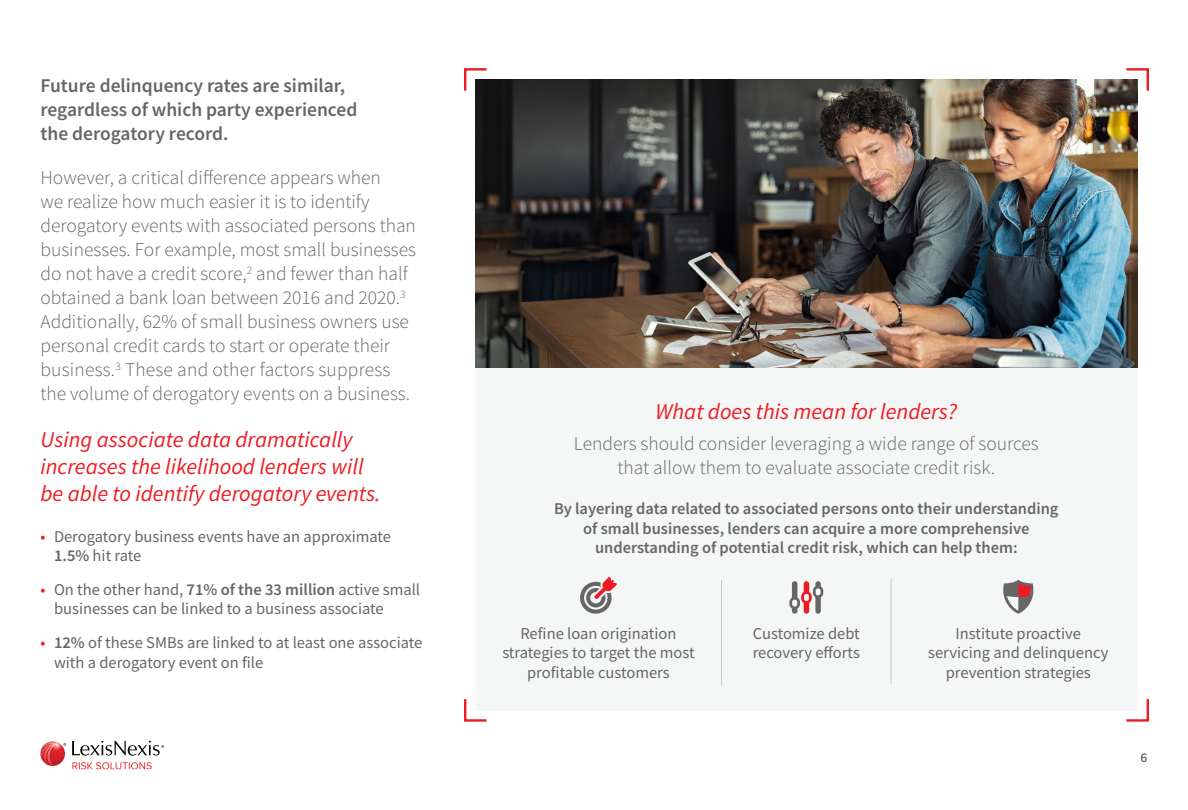
<style>
.page{position:relative;width:1188px;height:810px;background:#fff}
.page>*{position:absolute;margin:0;border:0;box-sizing:border-box;transform-origin:0 0}
.Body_Text{font:italic 22.5px/27px "Source Sans Pro";color:#ed1c24}
.Pull_Quote{font:italic 22.5px "Source Sans Pro";color:#ed1c24}
.Body_Text-2{font:300 19.5px/24px "Source Sans Pro";color:#666}
.Subhead{font:600 19.5px/24px "Source Sans Pro";color:#666}
.Small_body{font:16.5px/19.8px "Source Sans Pro";color:#666}
.Small_body-2{font:600 16.5px/19.8px "Source Sans Pro";color:#666;text-align:center}
.t1{font:600 13.5px "Source Sans Pro";color:#666}
.s1{color:#ed1c24}
.s2{font-weight:600}
</style>
<div class="page">
<svg style="left:72px;top:762px;width:80px;height:8px"></svg>
<svg style="left:72px;top:741px;width:92px;height:15px"></svg>
<svg style="left:40px;top:741px;width:25px;height:25px"></svg>
<svg style="left:41px;top:742px;width:25px;height:24px"></svg>
<img style="left:475px;top:79px;width:662px;height:289px">
<svg style="left:464px;top:68px;width:25px;height:25px"></svg>
<svg style="left:464px;top:699px;width:23px;height:23px"></svg>
<div style="left:475px;top:368px;width:662px;height:342px;background:#f5f6f6"></div>
<hr style="left:721px;top:580px;width:1px;height:106px;background:#c8c9c7">
<hr style="left:891px;top:579px;width:1px;height:105px;background:#c8c9c7">
<svg style="left:789px;top:581px;width:34px;height:33px"></svg>
<svg style="left:580px;top:576px;width:37px;height:38px"></svg>
<svg style="left:1003px;top:580px;width:31px;height:34px"></svg>
<svg style="left:1124px;top:68px;width:25px;height:25px"></svg>
<svg style="left:1126px;top:699px;width:23px;height:23px"></svg>
<p class="Subhead" style="left:40px;top:73px;width:318px">Future delinquency rates are similar, regardless of which party experienced the derogatory record.</p>
<p class="Body_Text-2" style="left:40px;top:166px;width:377px">However, a critical difference appears when<br>we realize how much easier it is to identify derogatory events with associated persons than businesses. For example, most small businesses do not have a credit score,<sup>2</sup> and fewer than half obtained a bank loan between 2016 and 2020.<sup>3<br></sup>Additionally, 62% of small business owners use personal credit cards to start or operate their business.<sup>3</sup> These and other factors suppress the volume of derogatory events on a business.</p>
<p class="Body_Text" style="left:40px;top:426px;width:342px">Using associate data dramatically increases the likelihood lenders will be able to identify derogatory events.</p>
<p class="Small_body" style="left:54px;top:526px;width:339px;text-indent:-14px"><span class="s1">•</span> Derogatory business events have an approximate<br><span class="s2">1.5%</span> hit rate</p>
<p class="Small_body" style="left:54px;top:579px;width:368px;text-indent:-14px"><span class="s1">•</span> On the other hand, <span class="s2">71% of the 33 million</span> active small businesses can be linked to a business associate</p>
<p class="Small_body" style="left:54px;top:632px;width:370px;text-indent:-14px"><span class="s1">•</span> <span class="s2">12%</span> of these SMBs are linked to at least one associate with a derogatory event on file</p>
<p class="Pull_Quote" style="left:656px;top:397px;width:303px">What does this mean for lenders?</p>
<p class="Body_Text-2" style="left:574px;top:431px;width:467px;text-align:center">Lenders should consider leveraging a wide range of sources that allow them to evaluate associate credit risk.</p>
<p class="Small_body-2" style="left:554px;top:498px;width:506px">By layering data related to associated persons onto their understanding of small businesses, lenders can acquire a more comprehensive understanding of potential credit risk, which can help them:</p>
<p class="Small_body" style="left:502px;top:623px;width:194px;text-align:center">Refine loan origination strategies to target the most profitable customers</p>
<p class="Small_body" style="left:928px;top:623px;width:182px;text-align:center">Institute proactive servicing and delinquency prevention strategies</p>
<p class="Small_body" style="left:753px;top:623px;width:109px">Customize debt recovery efforts</p>
<p class="t1" style="left:1141px;top:748px;width:8px">6</p>
</div>
